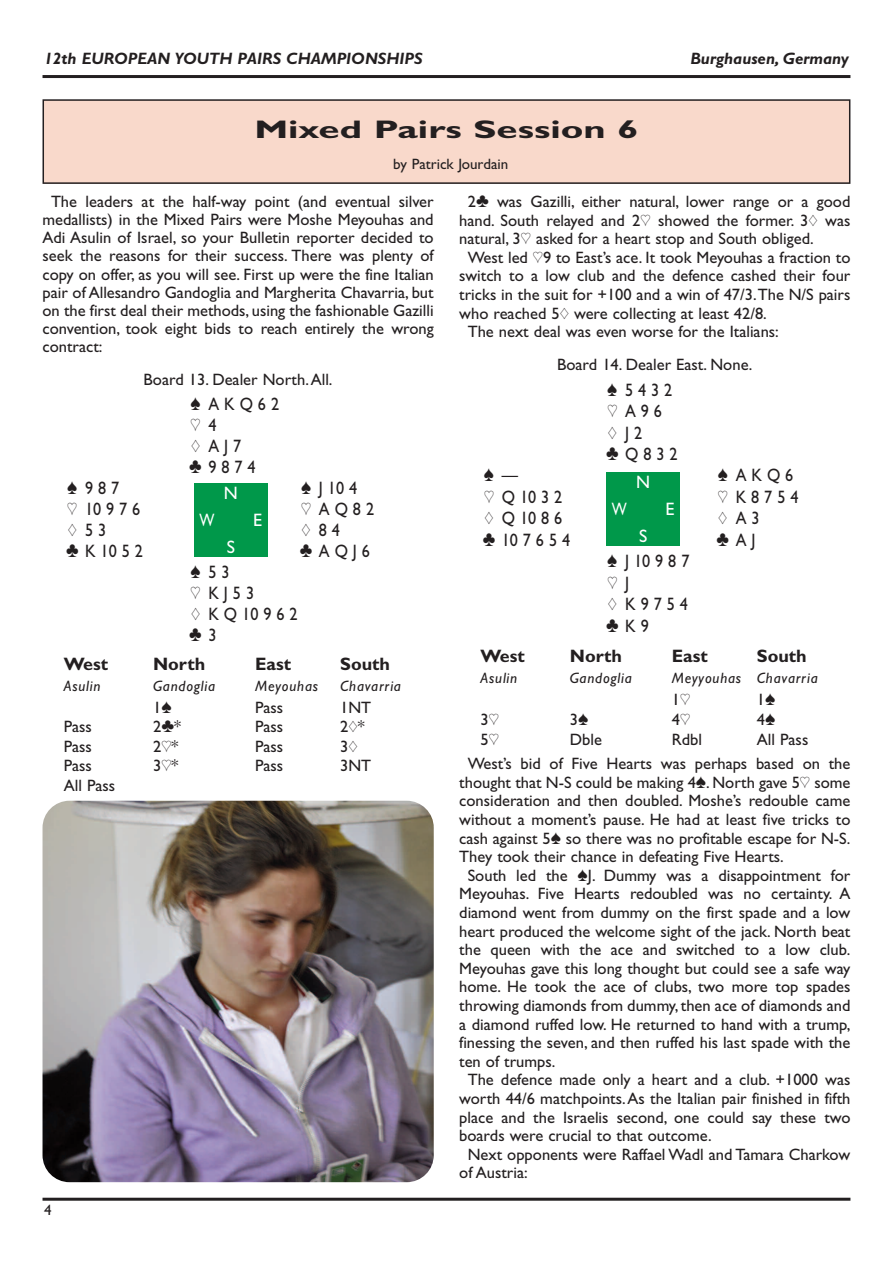
<style>
.page{position:relative;width:893px;height:1263px;background:#fff}
.page>*{position:absolute;margin:0;border:0;box-sizing:border-box;transform-origin:0 0}
.t1{font:700 25.5px "Gill Sans Bridge";color:#231f20;scale:1.5 1}
.t2{font:18px/21px "Gill Sans Bridge";letter-spacing:.305em;color:#231f20;scale:.9 1}
.t3{font:700 18px "Gill Sans Bridge";color:#231f20}
.t4{font:18px "Gill Sans Bridge";color:#fff}
.t5{font:18px "Gill Sans Bridge";color:#fff;scale:.8 1}
.t6{font:16.5px/18.1px "Gill Sans Bridge";color:#231f20;text-align:justify}
.t7{font:italic 700 16.5px "Gill Sans Bridge";color:#231f20}
.t8{font:italic 15px "Gill Sans Bridge";letter-spacing:.05em;color:#231f20}
.t9{font:15px "Gill Sans Bridge";color:#231f20}
</style>
<div class="page">
<hr style="left:43px;top:1198px;width:807px;height:3px;background:#231f20">
<hr style="left:43px;top:75px;width:807px;height:3px;background:#231f20">
<div style="left:194px;top:483px;width:74px;height:74px;background:#00984a"></div>
<div style="left:606px;top:472px;width:74px;height:74px;background:#00984a"></div>
<div style="left:43px;top:100px;width:807px;height:83px;background:#f9d9cb"></div>
<div style="left:43px;top:99px;width:807px;height:85px;border:2px solid #231f20"></div>
<img style="left:43px;top:801px;width:391px;height:381px;border-radius:27px">
<p class="t7" style="left:44px;top:49px;width:380px">12th EUROPEAN YOUTH PAIRS CHAMPIONSHIPS</p>
<p class="t7" style="left:690px;top:49px;width:160px">Burghausen, Germany</p>
<h1 class="t1" style="left:254px;top:114px;width:258px">Mixed Pairs Session 6</h1>
<p class="t9" style="left:393px;top:155px;width:116px">by Patrick Jourdain</p>
<p class="t6" style="left:43px;top:192px;width:393px;text-indent:9px">The leaders at the half-way point (and eventual silver medallists) in the Mixed Pairs were Moshe Meyouhas and Adi Asulin of Israel, so your Bulletin reporter decided to seek the reasons for their success. There was plenty of copy on offer, as you will see. First up were the fine Italian pair of Allesandro Gandoglia and Margherita Chavarria, but on the first deal their methods, using the fashionable Gazilli convention, took eight bids to reach entirely the wrong contract:</p>
<p class="t6" style="left:144px;top:370px;width:190px">Board 13. Dealer North.All.</p>
<p class="t2" style="left:189px;top:393px;width:101px">[ AKQ62 ] 4<br>{ AJ7 }9874</p>
<p class="t2" style="left:67px;top:477px;width:59px">[ 987</p>
<p class="t2" style="left:301px;top:477px;width:64px">[ J104</p>
<p class="t2" style="left:67px;top:498px;width:83px">] 10976</p>
<p class="t2" style="left:301px;top:498px;width:83px">] AQ82</p>
<p class="t2" style="left:68px;top:519px;width:44px">{53</p>
<p class="t2" style="left:302px;top:519px;width:44px">{84</p>
<p class="t2" style="left:66px;top:540px;width:87px">}K1052</p>
<p class="t2" style="left:300px;top:540px;width:79px">}AQJ6</p>
<p class="t2" style="left:189px;top:561px;width:122px">[53<br>] KJ53<br>{ KQ10962 } 3</p>
<p class="t3" style="left:64px;top:653px;width:46px">West</p>
<p class="t3" style="left:153px;top:653px;width:54px">North</p>
<p class="t3" style="left:255px;top:653px;width:37px">East</p>
<p class="t3" style="left:340px;top:653px;width:51px">South</p>
<p class="t8" style="left:64px;top:677px;width:38px">Asulin</p>
<p class="t8" style="left:153px;top:677px;width:64px">Gandoglia</p>
<p class="t8" style="left:255px;top:677px;width:65px">Meyouhas</p>
<p class="t8" style="left:340px;top:677px;width:62px">Chavarria</p>
<p class="t6" style="left:153px;top:698px;width:20px">1[</p>
<p class="t6" style="left:255px;top:698px;width:30px">Pass</p>
<p class="t6" style="left:340px;top:698px;width:33px">1NT</p>
<p class="t6" style="left:64px;top:718px;width:30px">Pass</p>
<p class="t6" style="left:153px;top:718px;width:29px">2}*</p>
<p class="t6" style="left:255px;top:718px;width:30px">Pass</p>
<p class="t6" style="left:340px;top:718px;width:26px">2{*</p>
<p class="t6" style="left:64px;top:737px;width:30px">Pass</p>
<p class="t6" style="left:153px;top:737px;width:27px">2]*</p>
<p class="t6" style="left:255px;top:737px;width:30px">Pass</p>
<p class="t6" style="left:340px;top:737px;width:19px">3{</p>
<p class="t6" style="left:64px;top:757px;width:30px">Pass</p>
<p class="t6" style="left:153px;top:757px;width:27px">3]*</p>
<p class="t6" style="left:255px;top:757px;width:30px">Pass</p>
<p class="t6" style="left:340px;top:757px;width:33px">3NT</p>
<p class="t6" style="left:64px;top:776px;width:53px">All Pass</p>
<p class="t4" style="left:224px;top:482px;width:16px">N</p>
<p class="t5" style="left:200px;top:510px;width:20px">W</p>
<p class="t4" style="left:253px;top:510px;width:10px">E</p>
<p class="t4" style="left:227px;top:537px;width:10px">S</p>
<p class="t9" style="left:44px;top:1201px;width:9px">4</p>
<p class="t6" style="left:468px;top:192px;width:384px">2} was Gazilli, either natural, lower range or a good</p>
<p class="t6" style="left:459px;top:211px;width:393px">hand. South relayed and 2] showed the former. 3{ was</p>
<p class="t6" style="left:459px;top:229px;width:356px">natural, 3] asked for a heart stop and South obliged.</p>
<p class="t6" style="left:468px;top:248px;width:384px">West led ]9 to East’s ace. It took Meyouhas a fraction to</p>
<p class="t6" style="left:459px;top:267px;width:393px">switch to a low club and the defence cashed their four</p>
<p class="t6" style="left:459px;top:285px;width:393px">tricks in the suit for +100 and a win of 47/3.The N/S pairs</p>
<p class="t6" style="left:459px;top:304px;width:309px">who reached 5{ were collecting at least 42/8.</p>
<p class="t6" style="left:468px;top:322px;width:313px">The next deal was even worse for the Italians:</p>
<p class="t6" style="left:557px;top:355px;width:197px">Board 14. Dealer East. None.</p>
<p class="t2" style="left:606px;top:379px;width:81px;line-height:21.5px">[ 5432 ] A96 {J2 }Q832</p>
<p class="t2" style="left:484px;top:465px;width:39px">[ –</p>
<p class="t2" style="left:718px;top:465px;width:85px">[ AKQ6</p>
<p class="t2" style="left:484px;top:486px;width:89px">] Q1032</p>
<p class="t2" style="left:718px;top:486px;width:91px">] K8754</p>
<p class="t2" style="left:484px;top:508px;width:88px">{ Q1086</p>
<p class="t2" style="left:718px;top:508px;width:47px">{A3</p>
<p class="t2" style="left:483px;top:529px;width:99px">}107654</p>
<p class="t2" style="left:717px;top:529px;width:45px">}AJ</p>
<p class="t2" style="left:606px;top:550px;width:94px;line-height:21.5px">[ J10987 ] J<br>{ K9754 }K9</p>
<p class="t3" style="left:480px;top:645px;width:46px">West</p>
<p class="t3" style="left:570px;top:645px;width:54px">North</p>
<p class="t3" style="left:672px;top:645px;width:37px">East</p>
<p class="t3" style="left:757px;top:645px;width:51px">South</p>
<p class="t8" style="left:480px;top:669px;width:38px">Asulin</p>
<p class="t8" style="left:570px;top:669px;width:64px">Gandoglia</p>
<p class="t8" style="left:672px;top:669px;width:147px">Meyyouhas Chavarria</p>
<p class="t6" style="left:672px;top:690px;width:20px">1]</p>
<p class="t6" style="left:757px;top:690px;width:20px">1[</p>
<p class="t6" style="left:480px;top:710px;width:20px">3]</p>
<p class="t6" style="left:570px;top:710px;width:20px">3[</p>
<p class="t6" style="left:672px;top:710px;width:20px">4]</p>
<p class="t6" style="left:757px;top:710px;width:20px">4[</p>
<p class="t6" style="left:480px;top:730px;width:20px">5]</p>
<p class="t6" style="left:570px;top:730px;width:34px">Dble</p>
<p class="t6" style="left:672px;top:730px;width:32px">Rdbl</p>
<p class="t4" style="left:636px;top:471px;width:16px">N</p>
<p class="t5" style="left:612px;top:499px;width:20px">W</p>
<p class="t4" style="left:665px;top:499px;width:10px">E</p>
<p class="t4" style="left:639px;top:526px;width:10px">S</p>
<p class="t6" style="left:468px;top:727px;width:384px;line-height:24.2px;text-indent:289px">All Pass<br>West’s bid of Five Hearts was perhaps based on the</p>
<p class="t6" style="left:459px;top:773px;width:393px">thought that N-S could be making 4[.North gave 5] some</p>
<p class="t6" style="left:459px;top:792px;width:393px">consideration and then doubled. Moshe’s redouble came</p>
<p class="t6" style="left:459px;top:810px;width:393px">without a moment’s pause. He had at least five tricks to</p>
<p class="t6" style="left:459px;top:829px;width:393px">cash against 5[ so there was no profitable escape for N-S.</p>
<p class="t6" style="left:459px;top:847px;width:326px">They took their chance in defeating Five Hearts.</p>
<p class="t6" style="left:468px;top:866px;width:384px">South led the [J. Dummy was a disappointment for</p>
<p class="t6" style="left:459px;top:884px;width:393px">Meyouhas. Five Hearts redoubled was no certainty. A</p>
<p class="t6" style="left:459px;top:903px;width:393px">diamond went from dummy on the first spade and a low</p>
<p class="t6" style="left:459px;top:922px;width:393px">heart produced the welcome sight of the jack. North beat</p>
<p class="t6" style="left:459px;top:940px;width:393px">the queen with the ace and switched to a low club.</p>
<p class="t6" style="left:459px;top:959px;width:393px">Meyouhas gave this long thought but could see a safe way</p>
<p class="t6" style="left:459px;top:977px;width:393px">home. He took the ace of clubs, two more top spades</p>
<p class="t6" style="left:459px;top:996px;width:393px">throwing diamonds from dummy,then ace of diamonds and</p>
<p class="t6" style="left:459px;top:1015px;width:393px">a diamond ruffed low. He returned to hand with a trump,</p>
<p class="t6" style="left:459px;top:1033px;width:393px">finessing the seven, and then ruffed his last spade with the</p>
<p class="t6" style="left:459px;top:1052px;width:98px">ten of trumps.</p>
<p class="t6" style="left:468px;top:1070px;width:384px">The defence made only a heart and a club. +1000 was</p>
<p class="t6" style="left:459px;top:1089px;width:393px">worth 44/6 matchpoints.As the Italian pair finished in fifth</p>
<p class="t6" style="left:459px;top:1108px;width:393px">place and the Israelis second, one could say these two</p>
<p class="t6" style="left:459px;top:1126px;width:254px">boards were crucial to that outcome.</p>
<p class="t6" style="left:468px;top:1145px;width:384px">Next opponents were Raffael Wadl and Tamara Charkow</p>
<p class="t6" style="left:459px;top:1163px;width:70px">of Austria:</p>
</div>
